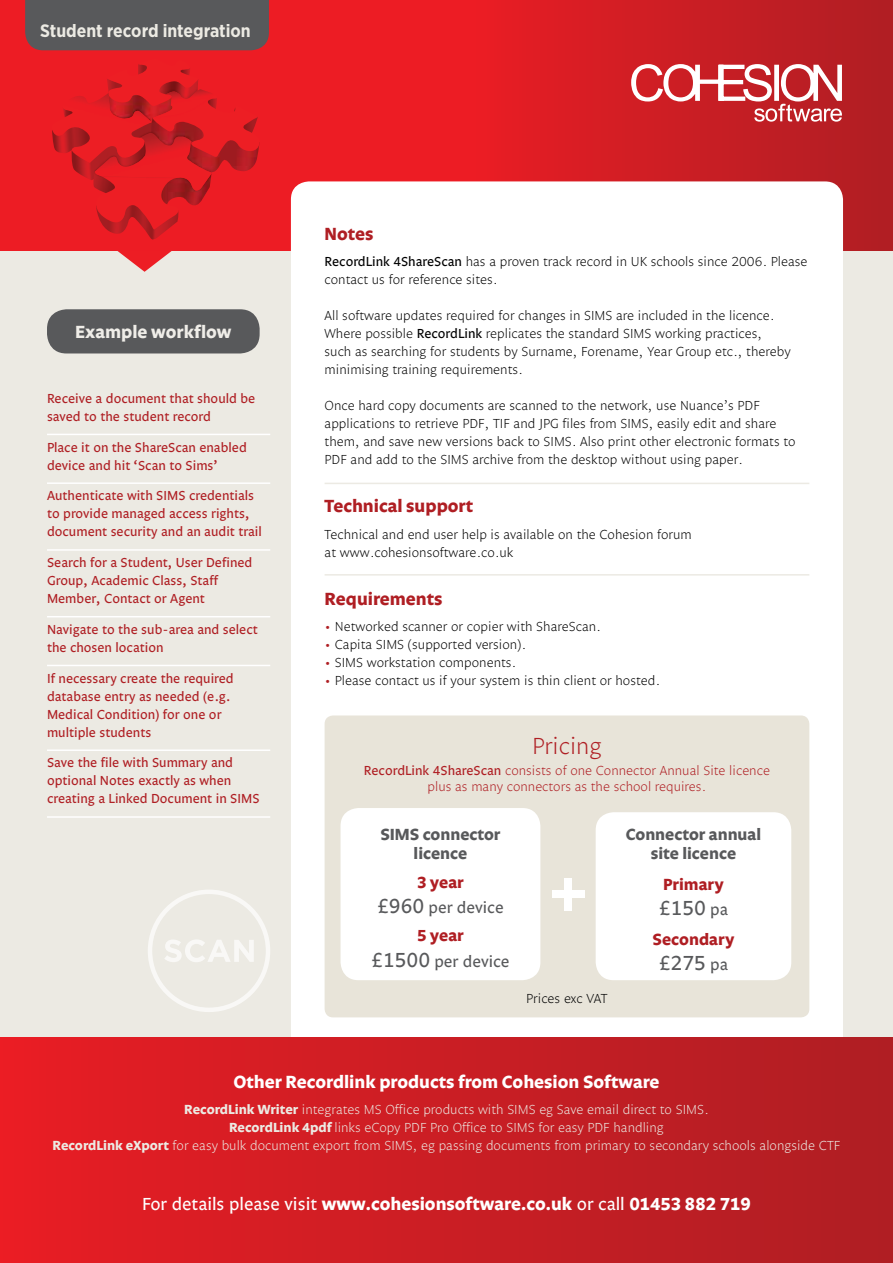
<style>
.page{position:relative;width:893px;height:1263px;background:#fff}
.page>*{position:absolute;margin:0;border:0;box-sizing:border-box;transform-origin:0 0}
.t1{font:300 24px "Legato TF";color:#af1e23}
.t2{font:21px "Legato TF";color:#58595b}
.t3{font:700 18px "Legato TF";color:#fff}
.t4{font:700 18px "Legato TF";color:#af1e23}
.t5{font:700 18px "Gotham Narrow";color:#eceae3}
.t6{font:700 18px "Legato TF";color:#efede8}
.t7{font:700 16.5px/19.8px "Legato TF";color:#58595b;text-align:center}
.t8{font:16.5px/25.2px "Legato TF";color:#58595b;text-align:center}
.t9{font:700 16.5px "Legato TF";color:#af1e23}
.t10{font:300 13.5px/18px "Legato TF";color:#000}
.t11{font:13.5px/18px "Legato TF";color:#af1e23}
.t12{font:300 13.5px/18px "Legato TF";color:#eceae3;text-align:center}
.t13{font:300 13.5px/16.2px "Legato TF";color:#af1e23;text-align:center}
.s1{font-weight:400}
.s2{color:#af1e23}
.s3{font-weight:700;color:#af1e23}
.s4{font-size:21px}
.s5{font-size:16.5px}
.s6{font-weight:700}
</style>
<div class="page">
<div style="left:0;top:183px;width:893px;height:1067px;background:#eceae3"></div>
<svg style="left:117px;top:251px;width:55px;height:21px"></svg>
<svg style="left:0;top:0;width:893px;height:251px;background:#dc1c23"></svg>
<div style="left:291px;top:181px;width:552px;height:946px;background:#fff;border-radius:18px"></div>
<img style="left:71px;top:165px;width:19px;height:15px">
<img style="left:213px;top:158px;width:47px;height:15px">
<img style="left:96px;top:231px;width:83px;height:9px">
<img style="left:106px;top:58px;width:94px;height:35px">
<img style="left:152px;top:90px;width:110px;height:68px">
<img style="left:154px;top:89px;width:61px;height:28px">
<img style="left:90px;top:165px;width:123px;height:66px">
<img style="left:94px;top:133px;width:119px;height:62px">
<img style="left:52px;top:93px;width:100px;height:72px">
<svg style="left:631px;top:64px;width:211px;height:58px"></svg>
<div style="left:0;top:1037px;width:893px;height:226px;background:linear-gradient(to right,#e81d24,#ae1e23)"></div>
<hr style="left:47px;top:434px;width:223px;height:1px;background:#fff">
<hr style="left:47px;top:482px;width:223px;height:2px;background:#fff">
<hr style="left:47px;top:549px;width:223px;height:2px;background:#fff">
<hr style="left:47px;top:616px;width:223px;height:1px;background:#fff">
<hr style="left:47px;top:665px;width:223px;height:1px;background:#fff">
<hr style="left:47px;top:749px;width:223px;height:2px;background:#fff">
<hr style="left:47px;top:816px;width:223px;height:2px;background:#fff">
<div style="left:25px;top:0;width:244px;height:50px;background:#58595b"></div>
<hr style="left:325px;top:483px;width:484px;height:1px;background:#eceae3">
<div style="left:47px;top:309px;width:213px;height:44px;background:#58595b;border-radius:19px"></div>
<div style="left:325px;top:715px;width:484px;height:302px;background:#e8e4d9;border-radius:9px"></div>
<div style="left:596px;top:812px;width:195px;height:168px;background:#fff;border-radius:18px"></div>
<div style="left:341px;top:808px;width:199px;height:172px;background:#fff;border-radius:18px"></div>
<div style="left:564px;top:878px;width:8px;height:32px;background:#fff"></div>
<div style="left:552px;top:890px;width:32px;height:8px;background:#fff"></div>
<div style="left:148px;top:889px;width:122px;height:123px;border:4px solid #fff;border-radius:50%"></div>
<svg style="left:165px;top:939px;width:89px;height:23px"></svg>
<hr style="left:325px;top:574px;width:484px;height:2px;background:#eceae3">
<h3 class="t5" style="left:40px;top:19px;width:212px">Student record integration</h3>
<h3 class="t6" style="left:75px;top:321px;width:158px">Example workflow</h3>
<p class="t11" style="left:47px;top:390px;width:210px">Receive a document that should be saved to the student record</p>
<p class="t11" style="left:47px;top:439px;width:201px">Place it on the ShareScan enabled device and hit ‘Scan to Sims’</p>
<p class="t11" style="left:47px;top:488px;width:216px">Authenticate with SIMS credentials to provide managed access rights, document security and an audit trail</p>
<p class="t11" style="left:47px;top:554px;width:207px">Search for a Student, User Defined<br>Group, Academic Class, Staff<br>Member, Contact or Agent</p>
<p class="t11" style="left:47px;top:621px;width:212px">Navigate to the sub-area and select the chosen location</p>
<p class="t11" style="left:47px;top:670px;width:188px">If necessary create the required database entry as needed (e.g.<br>Medical Condition) for one or multiple students</p>
<p class="t11" style="left:47px;top:754px;width:214px">Save the file with Summary and optional Notes exactly as when creating a Linked Document in SIMS</p>
<h3 class="t4" style="left:325px;top:223px;width:50px">Notes</h3>
<p class="t10" style="left:325px;top:253px;width:484px"><span class="s1">RecordLink 4ShareScan</span> has a proven track record in UK schools since 2006. Please contact us for reference sites.</p>
<p class="t10" style="left:325px;top:307px;width:468px">All software updates required for changes in SIMS are included in the licence.<br>Where possible <span class="s1">RecordLink</span> replicates the standard SIMS working practices, such as searching for students by Surname, Forename, Year Group etc., thereby minimising training requirements.</p>
<p class="t10" style="left:325px;top:397px;width:472px">Once hard copy documents are scanned to the network, use Nuance’s PDF applications to retrieve PDF, TIF and JPG files from SIMS, easily edit and share them, and save new versions back to SIMS. Also print other electronic formats to PDF and add to the SIMS archive from the desktop without using paper.</p>
<h3 class="t4" style="left:325px;top:496px;width:150px">Technical support</h3>
<p class="t10" style="left:325px;top:526px;width:369px">Technical and end user help is available on the Cohesion forum at www.cohesionsoftware.co.uk</p>
<h3 class="t4" style="left:325px;top:588px;width:119px">Requirements</h3>
<p class="t10" style="left:325px;top:618px;width:278px"><span class="s2">•</span> Networked scanner or copier with ShareScan.</p>
<p class="t10" style="left:325px;top:636px;width:203px"><span class="s2">•</span> Capita SIMS (supported version).</p>
<p class="t10" style="left:325px;top:654px;width:193px"><span class="s2">•</span> SIMS workstation components.</p>
<p class="t10" style="left:325px;top:672px;width:337px"><span class="s2">•</span> Please contact us if your system is thin client or hosted.</p>
<h1 class="t1" style="left:532px;top:733px;width:71px">Pricing</h1>
<p class="t13" style="left:364px;top:763px;width:407px"><span class="s1">RecordLink 4ShareScan</span> consists of one Connector Annual Site licence plus as many connectors as the school requires.</p>
<p class="t7" style="left:380px;top:825px;width:122px">SIMS connector licence</p>
<p class="t8" style="left:377px;top:870px;width:128px"><span class="s3">3 year<br></span><span class="s4">£960</span> per device</p>
<p class="t8" style="left:371px;top:924px;width:140px"><span class="s3">5 year<br></span><span class="s4">£1500</span> per device</p>
<p class="t7" style="left:626px;top:825px;width:137px">Connector annual site licence</p>
<p class="t9" style="left:663px;top:874px;width:62px">Primary</p>
<h2 class="t2" style="left:659px;top:896px;width:71px">£150 <span class="s5">pa</span></h2>
<p class="t9" style="left:653px;top:930px;width:83px">Secondary</p>
<h2 class="t2" style="left:659px;top:951px;width:71px">£275 <span class="s5">pa</span></h2>
<p class="t10" style="left:526px;top:990px;width:83px">Prices exc VAT</p>
<h3 class="t3" style="left:233px;top:1071px;width:428px">Other Recordlink products from Cohesion Software</h3>
<p class="t12" style="left:53px;top:1101px;width:789px"><span class="s6">RecordLink Writer</span> integrates MS Office products with SIMS eg Save email direct to SIMS.<br><span class="s6">RecordLink 4pdf</span> links eCopy PDF Pro Office to SIMS for easy PDF handling<br><span class="s6">RecordLink eXport</span> for easy bulk document export from SIMS, eg passing documents from primary to secondary schools alongside CTF</p>
<h3 class="t3" style="left:142px;top:1193px;width:610px"><span class="s1">For details please visit</span> www.cohesionsoftware.co.uk <span class="s1">or call</span> 01453 882 719</h3>
</div>
